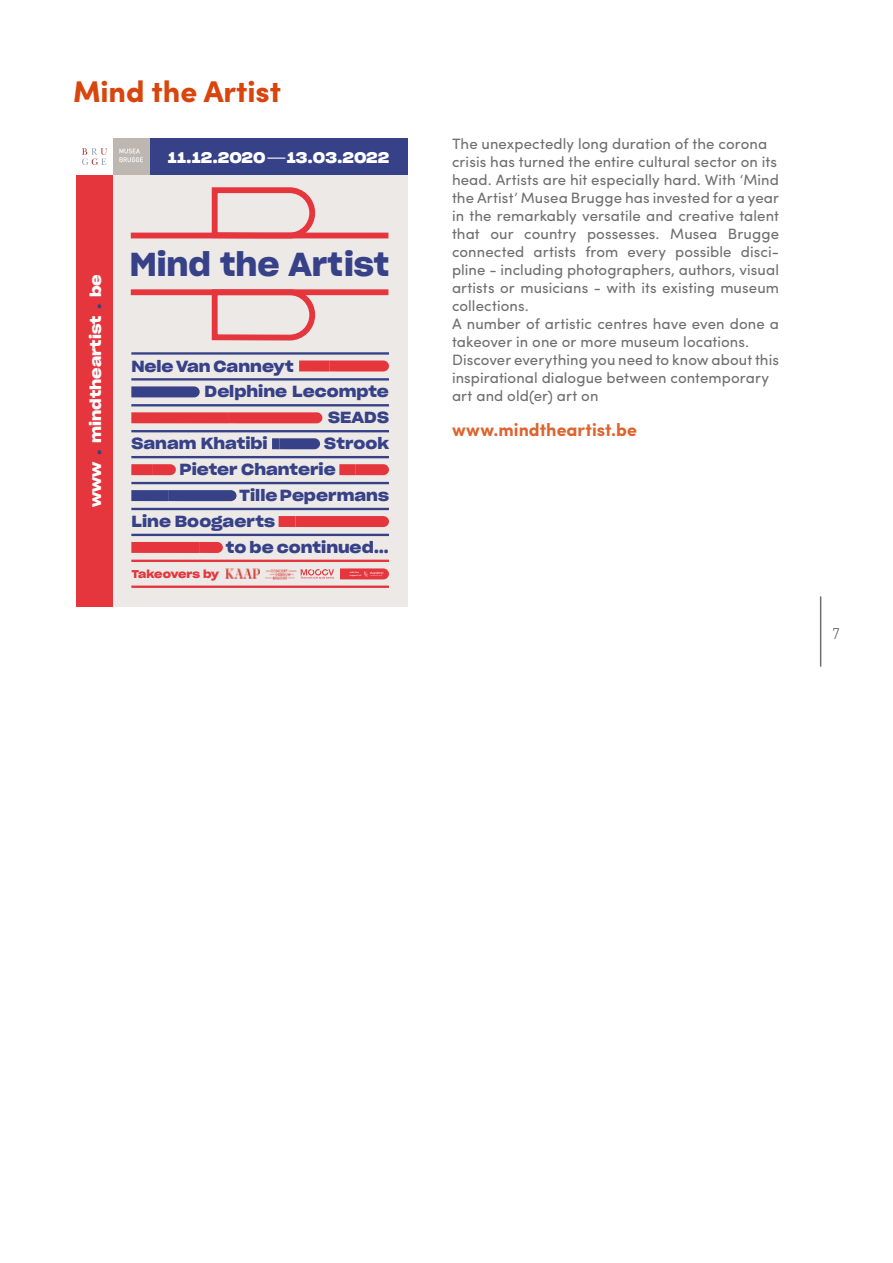
<style>
.page{position:relative;width:893px;height:1263px;background:#fff}
.page>*{position:absolute;margin:0;border:0;box-sizing:border-box;transform-origin:0 0}
.t1{font:32.4px "Sharp Grotesk Sm Bold 21";color:#374188}
.t2{font:900 30px "Sofia Pro";color:#d8450d}
.t3{font:700 18px "Sofia Pro";color:#df632d}
.t4{font:15.75px/26px "Sharp Grotesk Sm Bold 23";color:#374188}
.t5{font:15.15px "Sharp Grotesk Sm Bold 23";color:#fff}
.t6{font:15px/18px "Sofia Pro";letter-spacing:.005em;color:#706f6f}
.t7{font:15px "Sharp Grotesk Sm Bold 23";color:#fff}
.t8{font:300 15px "DIN Offc Pro";color:#4a4a49}
.t9{font:10.95px "Sharp Grotesk Sm Bold 23";letter-spacing:-.025em;color:#e5353d}
.t10{font:1.95px/2.2px "Sharp Grotesk Medium 22";letter-spacing:.005em;color:#fff}
.s1{font-family:"Sharp Grotesk Light 23"}
.s2{color:#374188}
</style>
<div class="page">
<hr style="left:820px;top:596px;width:1px;height:70px;background:#706f6f">
<div style="left:113px;top:175px;width:294px;height:432px;background:#ede9e7"></div>
<svg style="left:209px;top:187px;width:109px;height:52px"></svg>
<div style="left:131px;top:233px;width:257px;height:5px;background:#e5353d"></div>
<div style="left:131px;top:289px;width:257px;height:6px;background:#e5353d"></div>
<svg style="left:209px;top:289px;width:109px;height:52px"></svg>
<hr style="left:131px;top:352px;width:258px;height:3px;background:#374188">
<hr style="left:131px;top:378px;width:258px;height:3px;background:#374188">
<hr style="left:131px;top:404px;width:258px;height:2px;background:#374188">
<hr style="left:131px;top:430px;width:258px;height:2px;background:#374188">
<hr style="left:131px;top:456px;width:258px;height:2px;background:#374188">
<hr style="left:131px;top:482px;width:258px;height:2px;background:#374188">
<hr style="left:131px;top:508px;width:258px;height:2px;background:#374188">
<hr style="left:131px;top:534px;width:258px;height:2px;background:#374188">
<hr style="left:131px;top:560px;width:258px;height:2px;background:#e5353d">
<hr style="left:131px;top:585px;width:258px;height:3px;background:#e5353d">
<div style="left:299px;top:360px;width:30px;height:11px;background:#e5353d"></div>
<svg style="left:329px;top:360px;width:60px;height:11px"></svg>
<svg style="left:131px;top:386px;width:69px;height:11px"></svg>
<div style="left:131px;top:412px;width:98px;height:11px;background:#e5353d"></div>
<svg style="left:229px;top:412px;width:93px;height:11px"></svg>
<div style="left:272px;top:438px;width:8px;height:11px;background:#374188"></div>
<svg style="left:280px;top:438px;width:40px;height:11px"></svg>
<div style="left:131px;top:464px;width:21px;height:11px;background:#e5353d"></div>
<svg style="left:152px;top:464px;width:24px;height:11px"></svg>
<div style="left:339px;top:464px;width:17px;height:11px;background:#e5353d"></div>
<svg style="left:356px;top:464px;width:33px;height:11px"></svg>
<div style="left:131px;top:490px;width:37px;height:11px;background:#374188"></div>
<svg style="left:168px;top:490px;width:68px;height:11px"></svg>
<div style="left:279px;top:516px;width:17px;height:11px;background:#e5353d"></div>
<svg style="left:296px;top:516px;width:93px;height:11px"></svg>
<div style="left:131px;top:542px;width:68px;height:11px;background:#e5353d"></div>
<svg style="left:199px;top:542px;width:24px;height:11px"></svg>
<div style="left:150px;top:138px;width:257px;height:37px;background:#374188"></div>
<div style="left:76px;top:175px;width:37px;height:432px;background:#e5353d"></div>
<div style="left:113px;top:138px;width:37px;height:37px;background:#bdb6b1"></div>
<svg style="left:119px;top:149px;width:24px;height:13px"></svg>
<svg style="left:340px;top:568px;width:49px;height:11px"></svg>
<img style="left:225px;top:568px;width:34px;height:11px">
<img style="left:265px;top:569px;width:31px;height:11px">
<svg style="left:301px;top:569px;width:33px;height:10px"></svg>
<svg style="left:82px;top:148px;width:25px;height:17px"></svg>
<h2 class="t2" style="left:73px;top:68px;width:209px">Mind the Artist</h2>
<p class="t5" style="left:168px;top:144px;width:223px">11.12.2020<span class="s1">—</span>13.03.2022</p>
<p class="t7" style="left:83px;top:507px;width:234px;rotate:-90deg">www <span class="s2">.</span> mindtheartist <span class="s2">.</span> be</p>
<h1 class="t1" style="left:130px;top:237px;width:261px">Mind the Artist</h1>
<p class="t4" style="left:131px;top:352px;width:164px">Nele Van Canneyt</p>
<p class="t4" style="left:205px;top:378px;width:186px">Delphine Lecompte</p>
<p class="t4" style="left:328px;top:404px;width:62px">SEADS</p>
<p class="t4" style="left:131px;top:430px;width:138px">Sanam Khatibi</p>
<p class="t4" style="left:179px;top:430px;width:211px;text-indent:145px">Strook<br>Pieter Chanterie</p>
<p class="t4" style="left:239px;top:482px;width:151px">Tille Pepermans</p>
<p class="t4" style="left:131px;top:508px;width:145px">Line Boogaerts</p>
<p class="t4" style="left:226px;top:534px;width:164px">to be continued…</p>
<p class="t9" style="left:131px;top:565px;width:89px">Takeovers by</p>
<p class="t10" style="left:350px;top:571px;width:13px">with the support of</p>
<p class="t6" style="left:452px;top:134px;width:329px">The unexpectedly long duration of the corona crisis has turned the entire cultural sector on its head. Artists are hit especially hard. With ‘Mind the Artist’ Musea Brugge has invested for a year in the remarkably versatile and creative talent that our country possesses. Musea Brugge connected artists from every possible disci&shy;pline - including photographers, authors, visual artists or musicians - with its existing museum collections.<br>A number of artistic centres have even done a takeover in one or more museum locations.<br>Discover everything you need to know about this inspirational dialogue between contemporary art and old(er) art on</p>
<p class="t3" style="left:452px;top:416px;width:187px">www.mindtheartist.be</p>
<p class="t8" style="left:832px;top:622px;width:9px">7</p>
</div>
